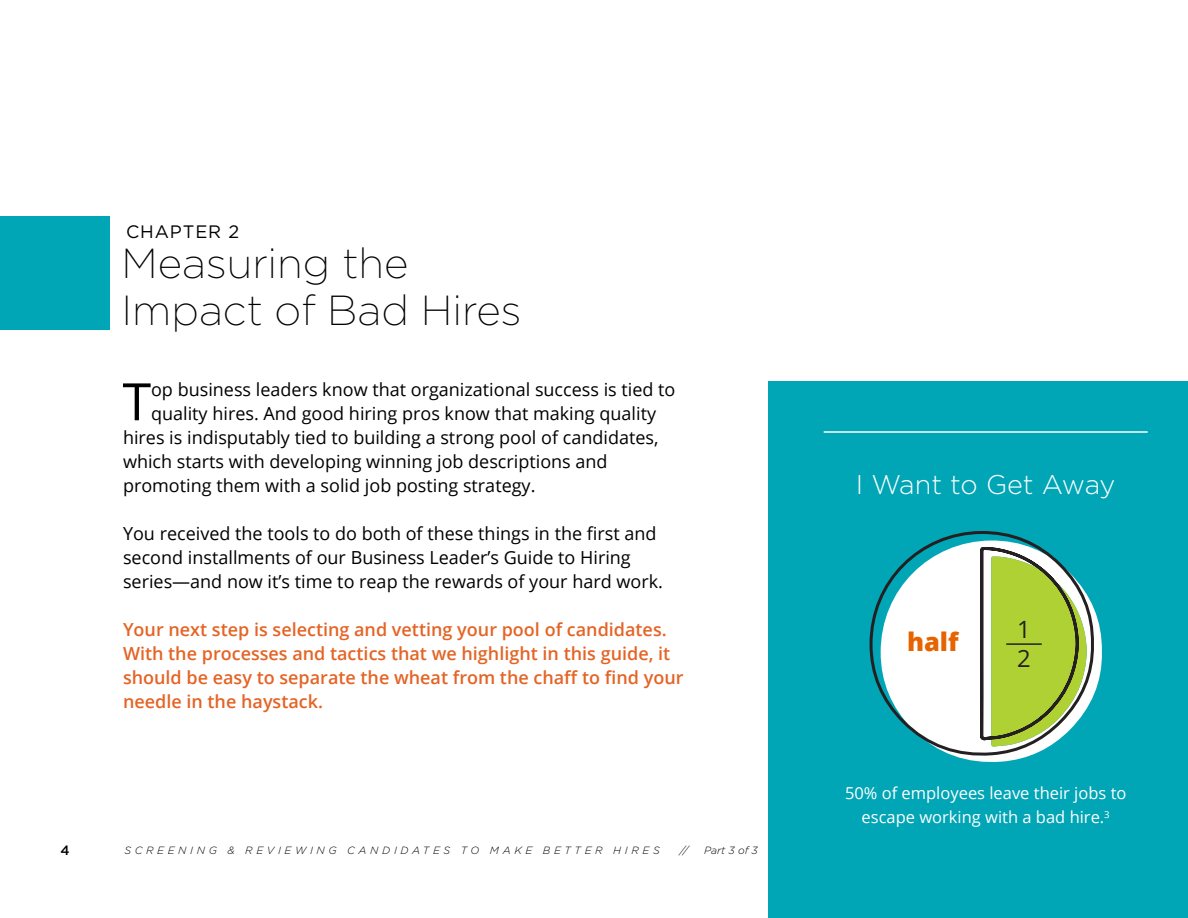
<style>
.page{position:relative;width:1188px;height:918px;background:#fff}
.page>*{position:absolute;margin:0;border:0;box-sizing:border-box;transform-origin:0 0}
.t1{font:51.6px "Open Sans";color:#000}
.t2{font:200 42px/46.5px "Gotham";color:#000}
.t3{font:300 27px "Gotham";letter-spacing:-.015em;color:#fff}
.t4{font:800 25.35px "Open Sans";color:#e66300}
.t5{font:23.85px/28.7px "Open Sans";color:#241f21}
.t6{font:18px/24px "Open Sans";color:#000}
.t7{font:600 18px/24px "Open Sans";color:#e46425}
.t8{font:18px "Gotham";letter-spacing:.05em;color:#000}
.t9{font:16.5px/24px "Open Sans";color:#fff;text-align:center}
.t10{font:500 13.5px "Gotham";color:#000}
.t11{font:italic 300 10.5px "Gotham";letter-spacing:.35em;color:#000}
</style>
<div class="page">
<div style="left:768px;top:381px;width:420px;height:537px;background:#00a5b6"></div>
<div style="left:0;top:216px;width:110px;height:114px;background:#00a5b6"></div>
<svg style="left:970px;top:611px;width:132px;height:151px"></svg>
<svg style="left:869px;top:531px;width:226px;height:229px"></svg>
<hr style="left:1006px;top:643px;width:36px;height:2px;background:#241f21">
<hr style="left:824px;top:431px;width:324px;height:2px;background:#fff">
<p class="t8" style="left:126px;top:220px;width:115px">CHAPTER 2</p>
<h2 class="t2" style="left:122px;top:239px;width:402px">Measuring the<br>Impact of Bad Hires</h2>
<h1 class="t1" style="left:123px;top:366px;width:30px">T</h1>
<p class="t6" style="left:151px;top:377px;width:526px">op business leaders know that organizational success is tied to</p>
<p class="t6" style="left:151px;top:401px;width:506px">quality hires. And good hiring pros know that making quality</p>
<p class="t6" style="left:123px;top:425px;width:537px">hires is indisputably tied to building a strong pool of candidates,</p>
<p class="t6" style="left:123px;top:449px;width:486px">which starts with developing winning job descriptions and</p>
<p class="t6" style="left:123px;top:473px;width:414px">promoting them with a solid job posting strategy.</p>
<p class="t6" style="left:123px;top:521px;width:541px">You received the tools to do both of these things in the first and second installments of our Business Leader’s Guide to Hiring series—and now it’s time to reap the rewards of your hard work.</p>
<p class="t7" style="left:123px;top:617px;width:562px">Your next step is selecting and vetting your pool of candidates.<br>With the processes and tactics that we highlight in this guide, it should be easy to separate the wheat from the chaff to find your needle in the haystack.</p>
<p class="t10" style="left:60px;top:842px;width:11px">4</p>
<p class="t11" style="left:124px;top:844px;width:537px">SCREENING &amp; REVIEWING CANDIDATES TO MAKE BETTER HIRES</p>
<p class="t11" style="left:680px;top:844px;width:10px">//</p>
<p class="t11" style="left:704px;top:844px;width:55px">Part 3 of 3</p>
<h3 class="t3" style="left:856px;top:467px;width:261px">I Want to Get Away</h3>
<h3 class="t4" style="left:907px;top:623px;width:53px">half</h3>
<h3 class="t5" style="left:1017px;top:614px;width:15px">1<br>2</h3>
<p class="t9" style="left:845px;top:781px;width:283px">50% of employees leave their jobs to escape working with a bad hire.<sup>3</sup></p>
</div>
